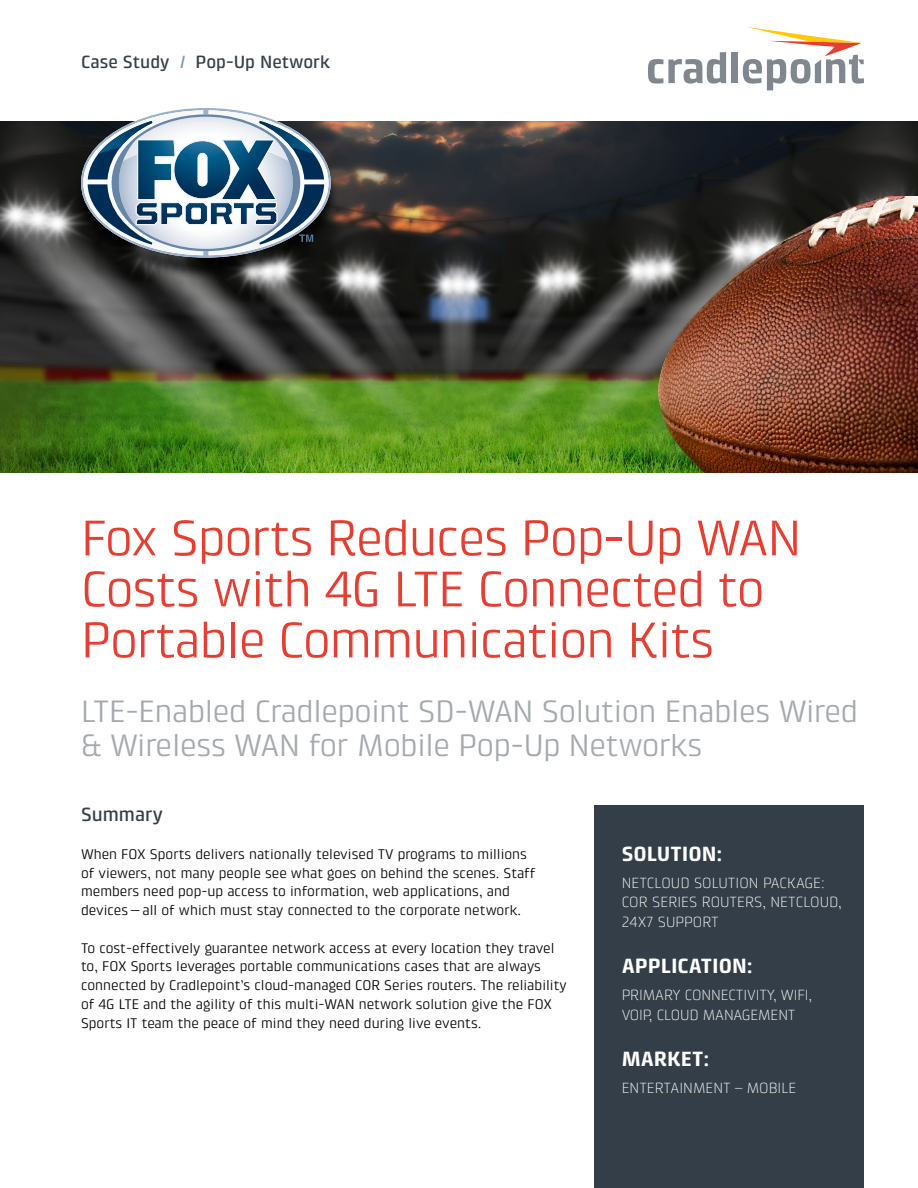
<style>
.page{position:relative;width:918px;height:1188px;background:#fff}
.page>*{position:absolute;margin:0;border:0;box-sizing:border-box;transform-origin:0 0}
.t1{font:51px/51px "Klint Pro";letter-spacing:-.02em;color:#e63e30}
.t2{font:31.5px/34.5px "Klint Pro";letter-spacing:-.01em;color:#a3a9ad}
.t3{font:700 21px "Klint Pro";color:#fff}
.t4{font:500 19.5px "Klint Pro";color:#333e48}
.t5{font:500 18px "Klint Pro";color:#333e48}
.t6{font:300 15px/19.5px "Klint LT Pro";color:#fff}
.t7{font:14.25px/18.8px "Klint Pro";color:#000}
.s1{color:#7a97a9}
</style>
<div class="page">
<img style="left:0;top:122px;width:918px;height:350px">
<div style="left:594px;top:806px;width:270px;height:382px;background:#333e48"></div>
<svg style="left:648px;top:52px;width:78px;height:32px"></svg>
<div style="left:732px;top:52px;width:6px;height:31px;background:#80878e"></div>
<svg style="left:743px;top:27px;width:121px;height:63px"></svg>
<div style="left:73px;top:114px;width:266px;height:167px;background:#000;opacity:.75"></div>
<svg style="left:81px;top:108px;width:250px;height:150px"></svg>
<img style="left:658px;top:196px;width:260px;height:276px">
<p class="t5" style="left:81px;top:52px;width:251px">Case Study <span class="s1">/</span> Pop-Up Network</p>
<h1 class="t1" style="left:81px;top:512px;width:722px">Fox Sports Reduces Pop-Up WAN<br>Costs with 4G LTE Connected to<br>Portable Communication Kits</h1>
<h2 class="t2" style="left:81px;top:694px;width:778px">LTE-Enabled Cradlepoint SD-WAN Solution Enables Wired &amp; Wireless WAN for Mobile Pop-Up Networks</h2>
<h3 class="t4" style="left:81px;top:804px;width:84px">Summary</h3>
<p class="t7" style="left:81px;top:845px;width:456px">When FOX Sports delivers nationally televised TV programs to millions of viewers, not many people see what goes on behind the scenes. Staff members need pop-up access to information, web applications, and devices—all of which must stay connected to the corporate network.</p>
<p class="t7" style="left:81px;top:938px;width:487px">To cost-effectively guarantee network access at every location they travel to, FOX Sports leverages portable communications cases that are always connected by Cradlepoint’s cloud-managed COR Series routers. The reliability of 4G LTE and the agility of this multi-WAN network solution give the FOX Sports IT team the peace of mind they need during live events.</p>
<h3 class="t3" style="left:622px;top:841px;width:102px">SOLUTION:</h3>
<p class="t6" style="left:622px;top:873px;width:221px">NETCLOUD SOLUTION PACKAGE:<br>COR SERIES ROUTERS, NETCLOUD,<br>24X7 SUPPORT</p>
<h3 class="t3" style="left:622px;top:954px;width:133px">APPLICATION:</h3>
<p class="t6" style="left:622px;top:985px;width:192px">PRIMARY CONNECTIVITY, WIFI,<br>VOIP, CLOUD MANAGEMENT</p>
<h3 class="t3" style="left:622px;top:1047px;width:89px">MARKET:</h3>
<p class="t6" style="left:622px;top:1078px;width:176px">ENTERTAINMENT – MOBILE</p>
</div>
